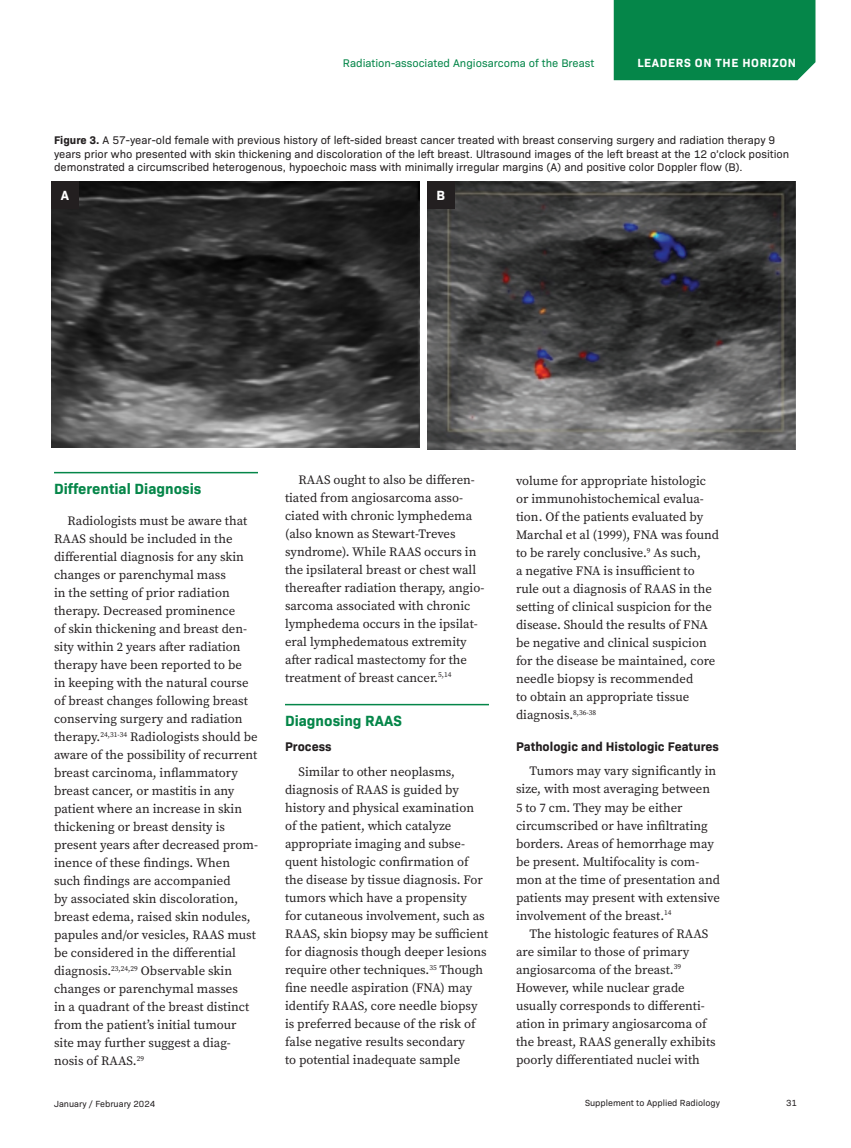
<style>
.page{position:relative;width:851px;height:1148px;background:#fff}
.page>*{position:absolute;margin:0;border:0;box-sizing:border-box;transform-origin:0 0}
.Heading-LOH{font:700 15px "Bio Sans";color:#058649}
.Figure-Markers{font:700 13.5px "Bio Sans";color:#fff}
.Body{font:12.75px/18px "Source Serif Pro";color:#231f20}
.sub_head{font:700 12.75px "Bio Sans";color:#231f20}
.Header-Section{font:700 12px "Bio Sans";letter-spacing:.05em;color:#fff}
.Figure{font:11.25px/13.5px "Bio Sans";color:#231f20}
.Header-Article_CE{font:11.25px "Bio Sans";color:#058649}
.t1{font:9px "Bio Sans";color:#231f20}
.s1{font-weight:700}
</style>
<div class="page">
<div style="left:613px;top:0;width:202px;height:80px;background:#058649"></div>
<img style="left:52px;top:181px;width:367px;height:266px">
<img style="left:427px;top:181px;width:368px;height:268px">
<div style="left:52px;top:181px;width:27px;height:27px;background:#231f20"></div>
<div style="left:427px;top:181px;width:27px;height:27px;background:#231f20"></div>
<hr style="left:54px;top:472px;width:204px;height:1px;background:#058649">
<hr style="left:285px;top:704px;width:204px;height:1px;background:#058649">
<p class="Header-Article_CE" style="left:343px;top:54px;width:253px">Radiation-associated Angiosarcoma of the Breast</p>
<p class="Header-Section" style="left:637px;top:53px;width:160px">LEADERS ON THE HORIZON</p>
<p class="Figure" style="left:54px;top:133px;width:736px"><span class="s1">Figure 3.</span> A 57-year-old female with previous history of left-sided breast cancer treated with breast conserving surgery and radiation therapy 9 years prior who presented with skin thickening and discoloration of the left breast. Ultrasound images of the left breast at the 12 o’clock position demonstrated a circumscribed heterogenous, hypoechoic mass with minimally irregular margins (A) and positive color Doppler flow (B).</p>
<p class="Figure-Markers" style="left:61px;top:185px;width:10px">A</p>
<p class="Figure-Markers" style="left:436px;top:185px;width:10px">B</p>
<p class="Heading-LOH" style="left:54px;top:477px;width:149px">Differential Diagnosis</p>
<p class="Body" style="left:54px;top:512px;width:205px;text-indent:14px">Radiologists must be aware that RAAS should be included in the differential diagnosis for any skin changes or parenchymal mass<br>in the setting of prior radiation therapy. Decreased prominence<br>of skin thickening and breast den&shy;sity within 2 years after radiation therapy have been reported to be<br>in keeping with the natural course of breast changes following breast conserving surgery and radiation therapy.<sup>24,31-34</sup> Radiologists should be aware of the possibility of recurrent breast carcinoma, inflammatory breast cancer, or mastitis in any patient where an increase in skin thickening or breast density is present years after decreased prom&shy;inence of these findings. When such findings are accompanied<br>by associated skin discoloration, breast edema, raised skin nodules, papules and/or vesicles, RAAS must be considered in the differential diagnosis.<sup>23,24,29</sup> Observable skin changes or parenchymal masses<br>in a quadrant of the breast distinct from the patient’s initial tumour site may further suggest a diag&shy;nosis of RAAS.<sup>29</sup></p>
<p class="Body" style="left:285px;top:470px;width:201px;text-indent:14px">RAAS ought to also be differen&shy;tiated from angiosarcoma asso&shy;ciated with chronic lymphedema (also known as Stewart-Treves syndrome). While RAAS occurs in the ipsilateral breast or chest wall thereafter radiation therapy, angio&shy;sarcoma associated with chronic lymphedema occurs in the ipsilat&shy;eral lymphedematous extremity after radical mastectomy for the treatment of breast cancer.<sup>5,14</sup></p>
<p class="Heading-LOH" style="left:285px;top:709px;width:118px">Diagnosing RAAS</p>
<p class="sub_head" style="left:285px;top:737px;width:48px">Process</p>
<p class="Body" style="left:285px;top:762px;width:205px;text-indent:14px">Similar to other neoplasms, diagnosis of RAAS is guided by history and physical examination of the patient, which catalyze appropriate imaging and subse&shy;quent histologic confirmation of the disease by tissue diagnosis. For tumors which have a propensity<br>for cutaneous involvement, such as RAAS, skin biopsy may be sufficient for diagnosis though deeper lesions require other techniques.<sup>35</sup> Though fine needle aspiration (FNA) may identify RAAS, core needle biopsy is preferred because of the risk of false negative results secondary<br>to potential inadequate sample</p>
<p class="Body" style="left:516px;top:472px;width:205px">volume for appropriate histologic or immunohistochemical evalua&shy;tion. Of the patients evaluated by<br>Marchal et al (1999), FNA was found to be rarely conclusive.<sup>9</sup> As such,<br>a negative FNA is insufficient to rule out a diagnosis of RAAS in the setting of clinical suspicion for the disease. Should the results of FNA be negative and clinical suspicion for the disease be maintained, core needle biopsy is recommended<br>to obtain an appropriate tissue diagnosis.<sup>8,36-38</sup></p>
<p class="sub_head" style="left:516px;top:736px;width:204px">Pathologic and Histologic Features</p>
<p class="Body" style="left:516px;top:762px;width:205px;text-indent:14px">Tumors may vary significantly in size, with most averaging between<br>5 to 7 cm. They may be either circumscribed or have infiltrating borders. Areas of hemorrhage may be present. Multifocality is com&shy;mon at the time of presentation and patients may present with extensive involvement of the breast.<sup>14</sup></p>
<p class="Body" style="left:516px;top:924px;width:201px;text-indent:14px">The histologic features of RAAS are similar to those of primary angiosarcoma of the breast.<sup>39<br></sup>However, while nuclear grade usually corresponds to differenti&shy;ation in primary angiosarcoma of the breast, RAAS generally exhibits poorly differentiated nuclei with</p>
<p class="t1" style="left:54px;top:1097px;width:103px">January / February 2024</p>
<p class="t1" style="left:585px;top:1096px;width:136px">Supplement to Applied Radiology</p>
<p class="t1" style="left:786px;top:1096px;width:12px">31</p>
</div>
